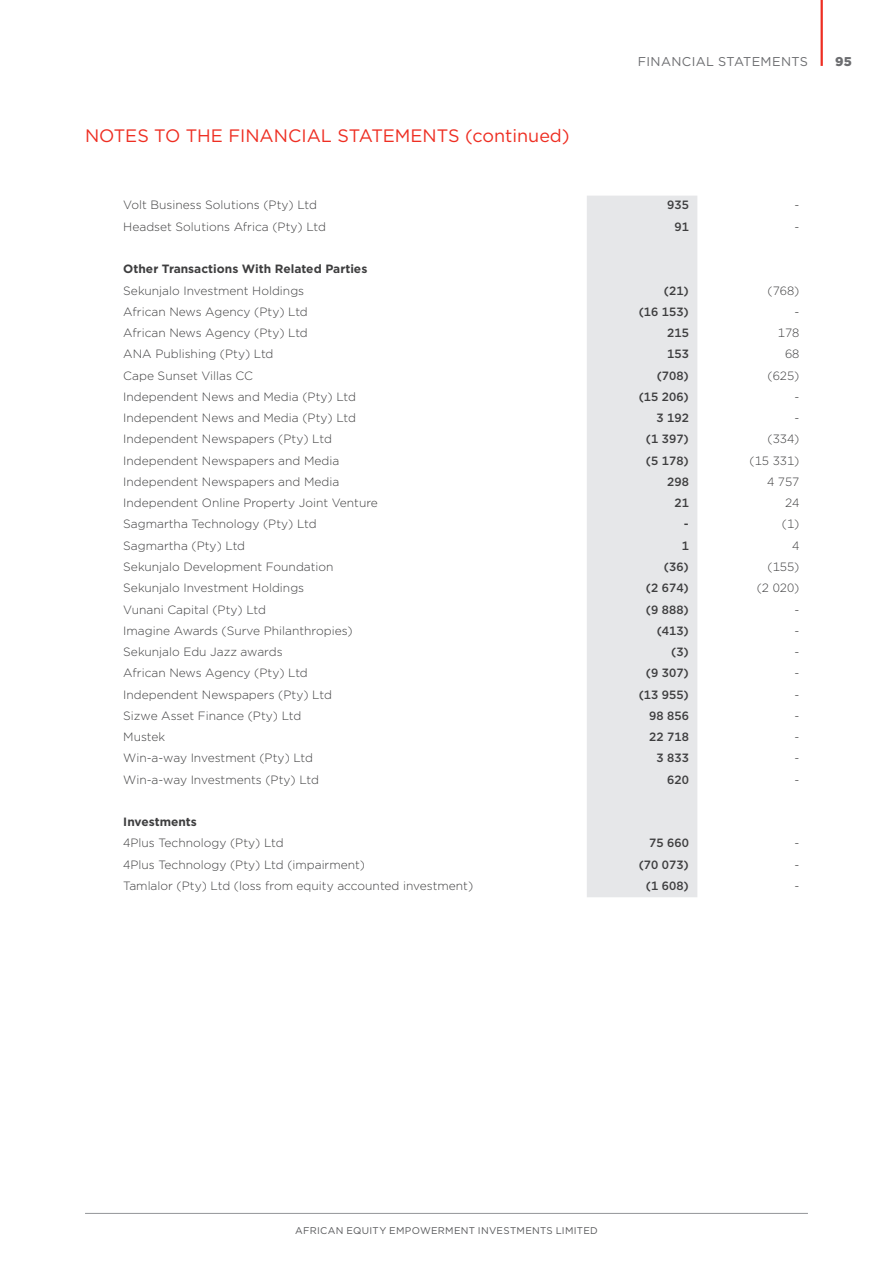
<style>
.page{position:relative;width:893px;height:1263px;background:#fff}
.page>*{position:absolute;margin:0;border:0;box-sizing:border-box;transform-origin:0 0}
.t1{font:18px "Gotham";color:#ee2e22}
.t2{font:12.75px "Gotham";letter-spacing:.025em;color:#6c6d70}
.t3{font:900 12.75px "Gotham";color:#6c6d70}
.t4{font:300 12px "Gotham";color:#3e3e3f}
.t5{font:500 12px "Gotham";color:#3e3e3f}
.t6{font:700 12px "Gotham";color:#3e3e3f}
.t7{font:9.75px "Gotham";letter-spacing:.03em;color:#57585a}
</style>
<div class="page">
<hr style="left:85px;top:1213px;width:723px;height:1px;background:#939598">
<hr style="left:821px;top:0;width:2px;height:66px;background:#ee2e22">
<div style="left:587px;top:196px;width:110px;height:701px;background:#e6e7e9"></div>
<h1 class="t1" style="left:85px;top:124px;width:486px">NOTES TO THE FINANCIAL STATEMENTS (continued)</h1>
<p class="t2" style="left:638px;top:53px;width:172px">FINANCIAL STATEMENTS</p>
<p class="t3" style="left:835px;top:53px;width:18px">95</p>
<p class="t4" style="left:123px;top:198px;width:195px">Volt Business Solutions (Pty) Ltd</p>
<p class="t5" style="left:667px;top:197px;width:23px">935</p>
<p class="t4" style="left:794px;top:198px;width:6px">-</p>
<p class="t4" style="left:123px;top:219px;width:204px">Headset Solutions Africa (Pty) Ltd</p>
<p class="t5" style="left:674px;top:219px;width:16px">91</p>
<p class="t4" style="left:794px;top:219px;width:6px">-</p>
<p class="t6" style="left:123px;top:261px;width:246px">Other Transactions With Related Parties</p>
<p class="t4" style="left:123px;top:283px;width:182px">Sekunjalo Investment Holdings</p>
<p class="t5" style="left:664px;top:282px;width:26px">(21)</p>
<p class="t4" style="left:767px;top:283px;width:33px">(768)</p>
<p class="t4" style="left:123px;top:304px;width:186px">African News Agency (Pty) Ltd</p>
<p class="t5" style="left:639px;top:304px;width:52px">(16 153)</p>
<p class="t4" style="left:794px;top:304px;width:6px">-</p>
<p class="t4" style="left:123px;top:325px;width:186px">African News Agency (Pty) Ltd</p>
<p class="t5" style="left:667px;top:325px;width:23px">215</p>
<p class="t4" style="left:778px;top:325px;width:23px">178</p>
<p class="t4" style="left:123px;top:346px;width:152px">ANA Publishing (Pty) Ltd</p>
<p class="t5" style="left:667px;top:346px;width:23px">153</p>
<p class="t4" style="left:785px;top:346px;width:16px">68</p>
<p class="t4" style="left:123px;top:368px;width:131px">Cape Sunset Villas CC</p>
<p class="t5" style="left:657px;top:367px;width:34px">(708)</p>
<p class="t4" style="left:767px;top:368px;width:33px">(625)</p>
<p class="t4" style="left:123px;top:389px;width:234px">Independent News and Media (Pty) Ltd</p>
<p class="t5" style="left:639px;top:389px;width:52px">(15 206)</p>
<p class="t4" style="left:794px;top:389px;width:6px">-</p>
<p class="t4" style="left:123px;top:410px;width:234px">Independent News and Media (Pty) Ltd</p>
<p class="t5" style="left:656px;top:410px;width:34px">3 192</p>
<p class="t4" style="left:794px;top:410px;width:6px">-</p>
<p class="t4" style="left:123px;top:432px;width:210px">Independent Newspapers (Pty) Ltd</p>
<p class="t5" style="left:646px;top:431px;width:44px">(1 397)</p>
<p class="t4" style="left:767px;top:432px;width:33px">(334)</p>
<p class="t4" style="left:123px;top:453px;width:217px">Independent Newspapers and Media</p>
<p class="t5" style="left:646px;top:453px;width:44px">(5 178)</p>
<p class="t4" style="left:749px;top:453px;width:51px">(15 331)</p>
<p class="t4" style="left:123px;top:474px;width:217px">Independent Newspapers and Media</p>
<p class="t5" style="left:667px;top:474px;width:23px">298</p>
<p class="t4" style="left:767px;top:474px;width:34px">4 757</p>
<p class="t4" style="left:123px;top:495px;width:256px">Independent Online Property Joint Venture</p>
<p class="t5" style="left:674px;top:495px;width:16px">21</p>
<p class="t4" style="left:785px;top:495px;width:16px">24</p>
<p class="t4" style="left:123px;top:517px;width:195px">Sagmartha Technology (Pty) Ltd</p>
<p class="t5" style="left:684px;top:516px;width:6px">-</p>
<p class="t4" style="left:782px;top:517px;width:19px">(1)</p>
<p class="t4" style="left:123px;top:538px;width:123px">Sagmartha (Pty) Ltd</p>
<p class="t5" style="left:682px;top:538px;width:9px">1</p>
<p class="t4" style="left:792px;top:538px;width:9px">4</p>
<p class="t4" style="left:123px;top:559px;width:212px">Sekunjalo Development Foundation</p>
<p class="t5" style="left:664px;top:559px;width:26px">(36)</p>
<p class="t4" style="left:767px;top:559px;width:33px">(155)</p>
<p class="t4" style="left:123px;top:580px;width:182px">Sekunjalo Investment Holdings</p>
<p class="t5" style="left:646px;top:580px;width:44px">(2 674)</p>
<p class="t4" style="left:757px;top:580px;width:44px">(2 020)</p>
<p class="t4" style="left:123px;top:602px;width:144px">Vunani Capital (Pty) Ltd</p>
<p class="t5" style="left:646px;top:601px;width:44px">(9 888)</p>
<p class="t4" style="left:794px;top:602px;width:6px">-</p>
<p class="t4" style="left:123px;top:623px;width:231px">Imagine Awards (Surve Philanthropies)</p>
<p class="t5" style="left:657px;top:623px;width:34px">(413)</p>
<p class="t4" style="left:794px;top:623px;width:6px">-</p>
<p class="t4" style="left:123px;top:644px;width:161px">Sekunjalo Edu Jazz awards</p>
<p class="t5" style="left:671px;top:644px;width:19px">(3)</p>
<p class="t4" style="left:794px;top:644px;width:6px">-</p>
<p class="t4" style="left:123px;top:665px;width:186px">African News Agency (Pty) Ltd</p>
<p class="t5" style="left:646px;top:665px;width:44px">(9 307)</p>
<p class="t4" style="left:794px;top:665px;width:6px">-</p>
<p class="t4" style="left:123px;top:687px;width:210px">Independent Newspapers (Pty) Ltd</p>
<p class="t5" style="left:639px;top:686px;width:52px">(13 955)</p>
<p class="t4" style="left:794px;top:687px;width:6px">-</p>
<p class="t4" style="left:123px;top:708px;width:180px">Sizwe Asset Finance (Pty) Ltd</p>
<p class="t5" style="left:649px;top:708px;width:41px">98 856</p>
<p class="t4" style="left:794px;top:708px;width:6px">-</p>
<p class="t4" style="left:123px;top:729px;width:43px">Mustek</p>
<p class="t5" style="left:649px;top:729px;width:41px">22 718</p>
<p class="t4" style="left:794px;top:729px;width:6px">-</p>
<p class="t4" style="left:123px;top:750px;width:191px">Win-a-way Investment (Pty) Ltd</p>
<p class="t5" style="left:656px;top:750px;width:34px">3 833</p>
<p class="t4" style="left:794px;top:750px;width:6px">-</p>
<p class="t4" style="left:123px;top:772px;width:197px">Win-a-way Investments (Pty) Ltd</p>
<p class="t5" style="left:667px;top:771px;width:23px">620</p>
<p class="t4" style="left:794px;top:772px;width:6px">-</p>
<p class="t6" style="left:123px;top:814px;width:75px">Investments</p>
<p class="t4" style="left:123px;top:836px;width:162px">4Plus Technology (Pty) Ltd</p>
<p class="t5" style="left:649px;top:835px;width:41px">75 660</p>
<p class="t4" style="left:794px;top:836px;width:6px">-</p>
<p class="t4" style="left:123px;top:857px;width:243px">4Plus Technology (Pty) Ltd (impairment)</p>
<p class="t5" style="left:639px;top:857px;width:52px">(70 073)</p>
<p class="t4" style="left:794px;top:857px;width:6px">-</p>
<p class="t4" style="left:123px;top:878px;width:351px">Tamlalor (Pty) Ltd (loss from equity accounted investment)</p>
<p class="t5" style="left:646px;top:878px;width:44px">(1 608)</p>
<p class="t4" style="left:794px;top:878px;width:6px">-</p>
<p class="t7" style="left:295px;top:1224px;width:304px">AFRICAN EQUITY EMPOWERMENT INVESTMENTS LIMITED</p>
</div>
